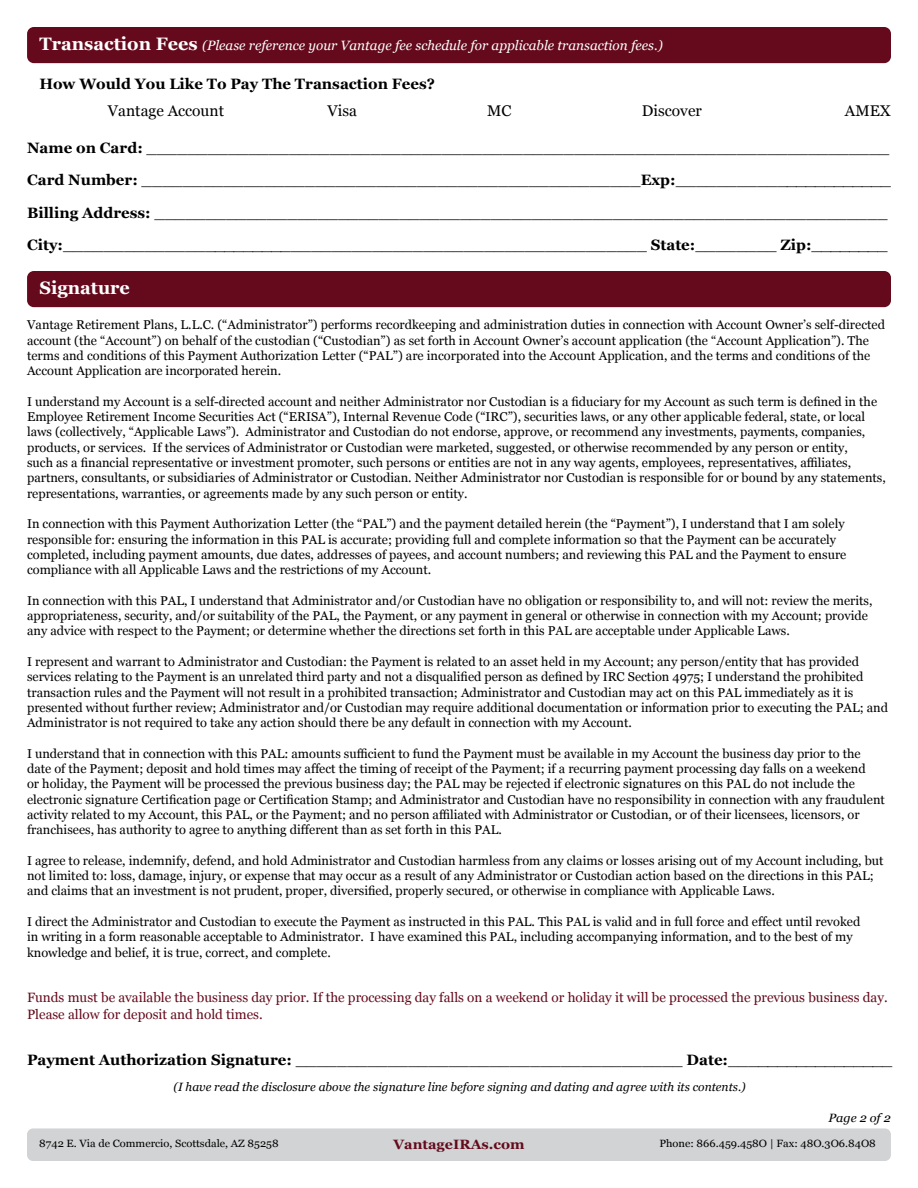
<style>
.page{position:relative;width:918px;height:1188px;background:#fff}
.page>*{position:absolute;margin:0;border:0;box-sizing:border-box;transform-origin:0 0}
.t1{font:700 18px "Georgia";color:#fff}
.t2{font:15.45px "Georgia";color:#000}
.t3{font:15px/32.7px "Georgia";color:#000;scale:1.06 1}
.t4{font:700 15px "Georgia";color:#000}
.t5{font:13.5px/16.2px "Georgia";color:#640a1c}
.t6{font:italic 13.5px "Georgia";color:#fff}
.t7{font:700 13.5px "Georgia";color:#640a1c;scale:1.05 1}
.t8{font:12.75px/15.3px "Georgia";color:#000}
.t9{font:italic 12px "Georgia";color:#000}
.t10{font:italic 12px "Georgia";color:#000;scale:1.05 1}
.t11{font:10.5px "Georgia";color:#000;scale:1.06 1}
.s1{font-weight:700;font-style:normal;font-size:18px}
.s2{font-weight:700}
</style>
<div class="page">
<div style="left:27px;top:27px;width:864px;height:36px;background:#640a1c;border-radius:7px"></div>
<div style="left:27px;top:271px;width:864px;height:36px;background:#640a1c;border-radius:7px"></div>
<div style="left:27px;top:1128px;width:864px;height:33px;background:#d1d3d4;border-radius:6px"></div>
<p class="t6" style="left:39px;top:36px;width:625px"><span class="s1">Transaction Fees</span> (Please reference your Vantage fee schedule for applicable transaction fees.)</p>
<p class="t4" style="left:39px;top:73px;width:397px">How Would You Like To Pay The Transaction Fees?</p>
<p class="t2" style="left:108px;top:99px;width:118px">Vantage Account</p>
<p class="t2" style="left:328px;top:99px;width:31px">Visa</p>
<p class="t2" style="left:487px;top:99px;width:26px">MC</p>
<p class="t2" style="left:642px;top:99px;width:61px">Discover</p>
<p class="t2" style="left:845px;top:99px;width:48px">AMEX</p>
<p class="t3" style="left:27px;top:130px;width:816px"><span class="s2">Name on Card:</span> _________________________________________________________________________<br><span class="s2">Card Number: _</span>________________________________________________<span class="s2">Exp:</span>______________________</p>
<p class="t3" style="left:27px;top:196px;width:813px;line-height:32.2px"><span class="s2">Billing Address: _</span>_______________________________________________________________________<br><span class="s2">City:</span>__________________________________________________________ <span class="s2">State:</span>________ <span class="s2">Zip:</span>________</p>
<h1 class="t1" style="left:39px;top:275px;width:92px">Signature</h1>
<p class="t8" style="left:27px;top:317px;width:859px">Vantage Retirement Plans, L.L.C. (“Administrator”) performs recordkeeping and administration duties in connection with Account Owner’s self-directed account (the “Account”) on behalf of the custodian (“Custodian”) as set forth in Account Owner’s account application (the “Account Application”). The terms and conditions of this Payment Authorization Letter (“PAL”) are incorporated into the Account Application, and the terms and conditions of the Account Application are incorporated herein.</p>
<p class="t8" style="left:27px;top:393px;width:860px">I understand my Account is a self-directed account and neither Administrator nor Custodian is a fiduciary for my Account as such term is defined in the Employee Retirement Income Securities Act (“ERISA”), Internal Revenue Code (“IRC”), securities laws, or any other applicable federal, state, or local laws (collectively, “Applicable Laws”). Administrator and Custodian do not endorse, approve, or recommend any investments, payments, companies, products, or services. If the services of Administrator or Custodian were marketed, suggested, or otherwise recommended by any person or entity,<br>such as a financial representative or investment promoter, such persons or entities are not in any way agents, employees, representatives, affiliates, partners, consultants, or subsidiaries of Administrator or Custodian. Neither Administrator nor Custodian is responsible for or bound by any statements, representations, warranties, or agreements made by any such person or entity.</p>
<p class="t8" style="left:27px;top:516px;width:821px">In connection with this Payment Authorization Letter (the “PAL”) and the payment detailed herein (the “Payment”), I understand that I am solely responsible for: ensuring the information in this PAL is accurate; providing full and complete information so that the Payment can be accurately completed, including payment amounts, due dates, addresses of payees, and account numbers; and reviewing this PAL and the Payment to ensure compliance with all Applicable Laws and the restrictions of my Account.</p>
<p class="t8" style="left:27px;top:592px;width:847px">In connection with this PAL, I understand that Administrator and/or Custodian have no obligation or responsibility to, and will not: review the merits, appropriateness, security, and/or suitability of the PAL, the Payment, or any payment in general or otherwise in connection with my Account; provide any advice with respect to the Payment; or determine whether the directions set forth in this PAL are acceptable under Applicable Laws.</p>
<p class="t8" style="left:27px;top:653px;width:863px">I represent and warrant to Administrator and Custodian: the Payment is related to an asset held in my Account; any person/entity that has provided services relating to the Payment is an unrelated third party and not a disqualified person as defined by IRC Section 4975; I understand the prohibited transaction rules and the Payment will not result in a prohibited transaction; Administrator and Custodian may act on this PAL immediately as it is presented without further review; Administrator and/or Custodian may require additional documentation or information prior to executing the PAL; and Administrator is not required to take any action should there be any default in connection with my Account.</p>
<p class="t8" style="left:27px;top:745px;width:859px">I understand that in connection with this PAL: amounts sufficient to fund the Payment must be available in my Account the business day prior to the date of the Payment; deposit and hold times may affect the timing of receipt of the Payment; if a recurring payment processing day falls on a weekend<br>or holiday, the Payment will be processed the previous business day; the PAL may be rejected if electronic signatures on this PAL do not include the electronic signature Certification page or Certification Stamp; and Administrator and Custodian have no responsibility in connection with any fraudulent activity related to my Account, this PAL, or the Payment; and no person affiliated with Administrator or Custodian, or of their licensees, licensors, or franchisees, has authority to agree to anything different than as set forth in this PAL.</p>
<p class="t8" style="left:27px;top:852px;width:858px">I agree to release, indemnify, defend, and hold Administrator and Custodian harmless from any claims or losses arising out of my Account including, but not limited to: loss, damage, injury, or expense that may occur as a result of any Administrator or Custodian action based on the directions in this PAL; and claims that an investment is not prudent, proper, diversified, properly secured, or otherwise in compliance with Applicable Laws.</p>
<p class="t8" style="left:27px;top:913px;width:835px">I direct the Administrator and Custodian to execute the Payment as instructed in this PAL. This PAL is valid and in full force and effect until revoked in writing in a form reasonable acceptable to Administrator. I have examined this PAL, including accompanying information, and to the best of my knowledge and belief, it is true, correct, and complete.</p>
<p class="t5" style="left:27px;top:989px;width:862px">Funds must be available the business day prior. If the processing day falls on a weekend or holiday it will be processed the previous business day.<br>Please allow for deposit and hold times.</p>
<p class="t3" style="left:27px;top:1043px;width:818px"><span class="s2">Payment Authorization Signature: _</span>_____________________________________ <span class="s2">Date:</span>_________________</p>
<p class="t9" style="left:174px;top:1078px;width:574px">(I have read the disclosure above the signature line before signing and dating and agree with its contents.)</p>
<p class="t10" style="left:828px;top:1109px;width:61px">Page 2 of 2</p>
<p class="t11" style="left:39px;top:1135px;width:227px">8742 E. Via de Commercio, Scottsdale, AZ 85258</p>
<p class="t11" style="left:659px;top:1135px;width:206px">Phone: 866.459.458O | Fax: 48O.3O6.84O8</p>
<p class="t7" style="left:393px;top:1134px;width:126px">VantageIRAs.com</p>
</div>
